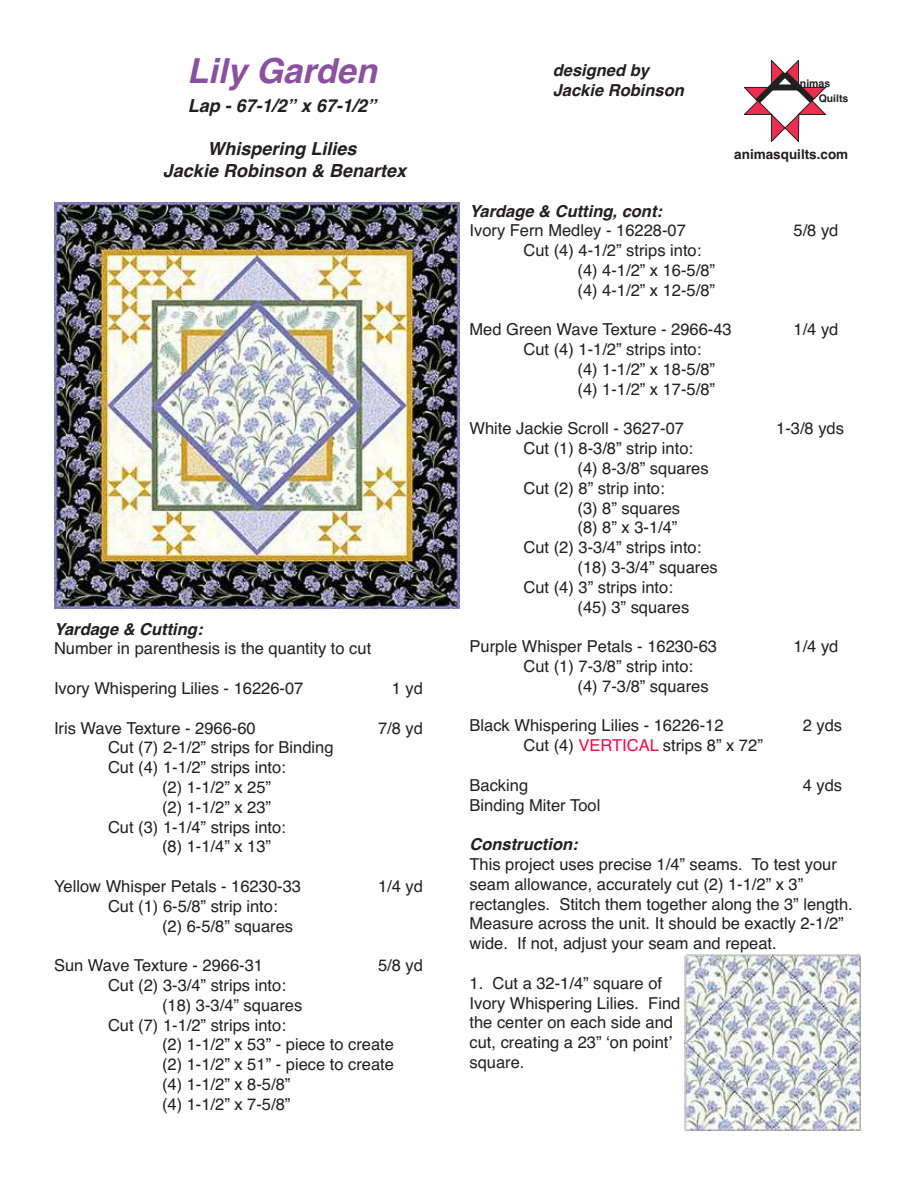
<style>
.page{position:relative;width:918px;height:1188px;background:#fff}
.page>*{position:absolute;margin:0;border:0;box-sizing:border-box;transform-origin:0 0}
.t1{font:italic 700 34.5px "Helvetica";color:#8c50a0}
.t2{font:italic 700 18px/21.6px "Helvetica";color:#231f20;text-align:center}
.t3{font:16.5px/19.8px "Helvetica";color:#231f20}
.t4{font:italic 700 16.5px/19.8px "Helvetica";color:#231f20}
.t5{font:700 13.5px "Helvetica";color:#231f20}
.t6{font:700 10.5px/15.3px "Helvetica";color:#231f20}
.s1{color:#ec0d48}
</style>
<div class="page">
<svg style="left:744px;top:60px;width:82px;height:82px"></svg>
<img style="left:54px;top:203px;width:406px;height:405px">
<img style="left:685px;top:954px;width:176px;height:176px">
<h1 class="t1" style="left:187px;top:50px;width:191px">Lily Garden</h1>
<p class="t2" style="left:188px;top:95px;width:190px">Lap - 67-1/2” x 67-1/2”</p>
<p class="t2" style="left:163px;top:138px;width:245px">Whispering Lilies<br>Jackie Robinson &amp; Benartex</p>
<p class="t4" style="left:54px;top:619px;width:150px">Yardage &amp; Cutting:</p>
<p class="t3" style="left:54px;top:639px;width:319px">Number in parenthesis is the quantity to cut</p>
<p class="t3" style="left:54px;top:678px;width:251px">Ivory Whispering Lilies - 16226-07</p>
<p class="t3" style="left:392px;top:678px;width:33px">1 yd</p>
<p class="t3" style="left:54px;top:718px;width:203px">Iris Wave Texture - 2966-60</p>
<p class="t3" style="left:378px;top:718px;width:46px">7/8 yd</p>
<p class="t3" style="left:108px;top:738px;width:227px">Cut (7) 2-1/2” strips for Binding</p>
<p class="t3" style="left:108px;top:758px;width:179px">Cut (4) 1-1/2” strips into:</p>
<p class="t3" style="left:162px;top:777px;width:111px">(2) 1-1/2” x 25”</p>
<p class="t3" style="left:162px;top:797px;width:111px">(2) 1-1/2” x 23”</p>
<p class="t3" style="left:108px;top:817px;width:179px">Cut (3) 1-1/4” strips into:</p>
<p class="t3" style="left:162px;top:837px;width:111px">(8) 1-1/4” x 13”</p>
<p class="t3" style="left:54px;top:876px;width:249px">Yellow Whisper Petals - 16230-33</p>
<p class="t3" style="left:378px;top:876px;width:46px">1/4 yd</p>
<p class="t3" style="left:162px;top:896px;width:133px;text-indent:-54px">Cut (1) 6-5/8” strip into: (2) 6-5/8” squares</p>
<p class="t3" style="left:54px;top:956px;width:211px">Sun Wave Texture - 2966-31</p>
<p class="t3" style="left:378px;top:956px;width:46px">5/8 yd</p>
<p class="t3" style="left:108px;top:975px;width:179px">Cut (2) 3-3/4” strips into:</p>
<p class="t3" style="left:162px;top:995px;width:142px">(18) 3-3/4” squares</p>
<p class="t3" style="left:108px;top:1015px;width:179px">Cut (7) 1-1/2” strips into:</p>
<p class="t3" style="left:162px;top:1035px;width:234px">(2) 1-1/2” x 53” - piece to create</p>
<p class="t3" style="left:162px;top:1055px;width:234px">(2) 1-1/2” x 51” - piece to create</p>
<p class="t3" style="left:162px;top:1074px;width:130px">(4) 1-1/2” x 8-5/8”</p>
<p class="t3" style="left:162px;top:1094px;width:130px">(4) 1-1/2” x 7-5/8”</p>
<p class="t4" style="left:553px;top:60px;width:133px">designed by<br>Jackie Robinson</p>
<p class="t6" style="left:819px;top:76px;width:31px;text-indent:-19px">nimas<br>Quilts</p>
<p class="t5" style="left:734px;top:146px;width:116px">animasquilts.com</p>
<p class="t4" style="left:470px;top:201px;width:194px">Yardage &amp; Cutting, cont:</p>
<p class="t3" style="left:470px;top:221px;width:218px">Ivory Fern Medley - 16228-07</p>
<p class="t3" style="left:794px;top:221px;width:46px">5/8 yd</p>
<p class="t3" style="left:578px;top:241px;width:139px;text-indent:-54px">Cut (4) 4-1/2” strips into: (4) 4-1/2” x 16-5/8” (4) 4-1/2” x 12-5/8”</p>
<p class="t3" style="left:470px;top:320px;width:264px">Med Green Wave Texture - 2966-43</p>
<p class="t3" style="left:794px;top:320px;width:46px">1/4 yd</p>
<p class="t3" style="left:578px;top:340px;width:139px;text-indent:-54px">Cut (4) 1-1/2” strips into: (4) 1-1/2” x 18-5/8” (4) 1-1/2” x 17-5/8”</p>
<p class="t3" style="left:470px;top:419px;width:216px">White Jackie Scroll - 3627-07</p>
<p class="t3" style="left:776px;top:419px;width:69px">1-3/8 yds</p>
<p class="t3" style="left:524px;top:439px;width:171px">Cut (1) 8-3/8” strip into:</p>
<p class="t3" style="left:578px;top:458px;width:133px">(4) 8-3/8” squares</p>
<p class="t3" style="left:524px;top:478px;width:143px">Cut (2) 8” strip into:</p>
<p class="t3" style="left:578px;top:498px;width:104px">(3) 8” squares</p>
<p class="t3" style="left:578px;top:518px;width:101px">(8) 8” x 3-1/4”</p>
<p class="t3" style="left:524px;top:538px;width:179px">Cut (2) 3-3/4” strips into:</p>
<p class="t3" style="left:578px;top:557px;width:142px">(18) 3-3/4” squares</p>
<p class="t3" style="left:524px;top:577px;width:151px">Cut (4) 3” strips into:</p>
<p class="t3" style="left:578px;top:597px;width:113px">(45) 3” squares</p>
<p class="t3" style="left:470px;top:637px;width:249px">Purple Whisper Petals - 16230-63</p>
<p class="t3" style="left:794px;top:637px;width:46px">1/4 yd</p>
<p class="t3" style="left:578px;top:656px;width:133px;text-indent:-54px">Cut (1) 7-3/8” strip into: (4) 7-3/8” squares</p>
<p class="t3" style="left:470px;top:716px;width:256px">Black Whispering Lilies - 16226-12</p>
<p class="t3" style="left:803px;top:716px;width:41px">2 yds</p>
<p class="t3" style="left:524px;top:736px;width:241px">Cut (4) <span class="s1">VERTICAL</span> strips 8” x 72”</p>
<p class="t3" style="left:470px;top:775px;width:60px">Backing</p>
<p class="t3" style="left:803px;top:775px;width:41px">4 yds</p>
<p class="t3" style="left:470px;top:795px;width:132px">Binding Miter Tool</p>
<p class="t4" style="left:470px;top:835px;width:110px">Construction:</p>
<p class="t3" style="left:470px;top:854px;width:385px">This project uses precise 1/4” seams. To test your seam allowance, accurately cut (2) 1-1/2” x 3” rectangles. Stitch them together along the 3” length.<br>Measure across the unit. It should be exactly 2-1/2” wide. If not, adjust your seam and repeat.</p>
<p class="t3" style="left:470px;top:973px;width:212px">1. Cut a 32-1/4” square of<br>Ivory Whispering Lilies. Find the center on each side and cut, creating a 23” ‘on point’ square.</p>
</div>
